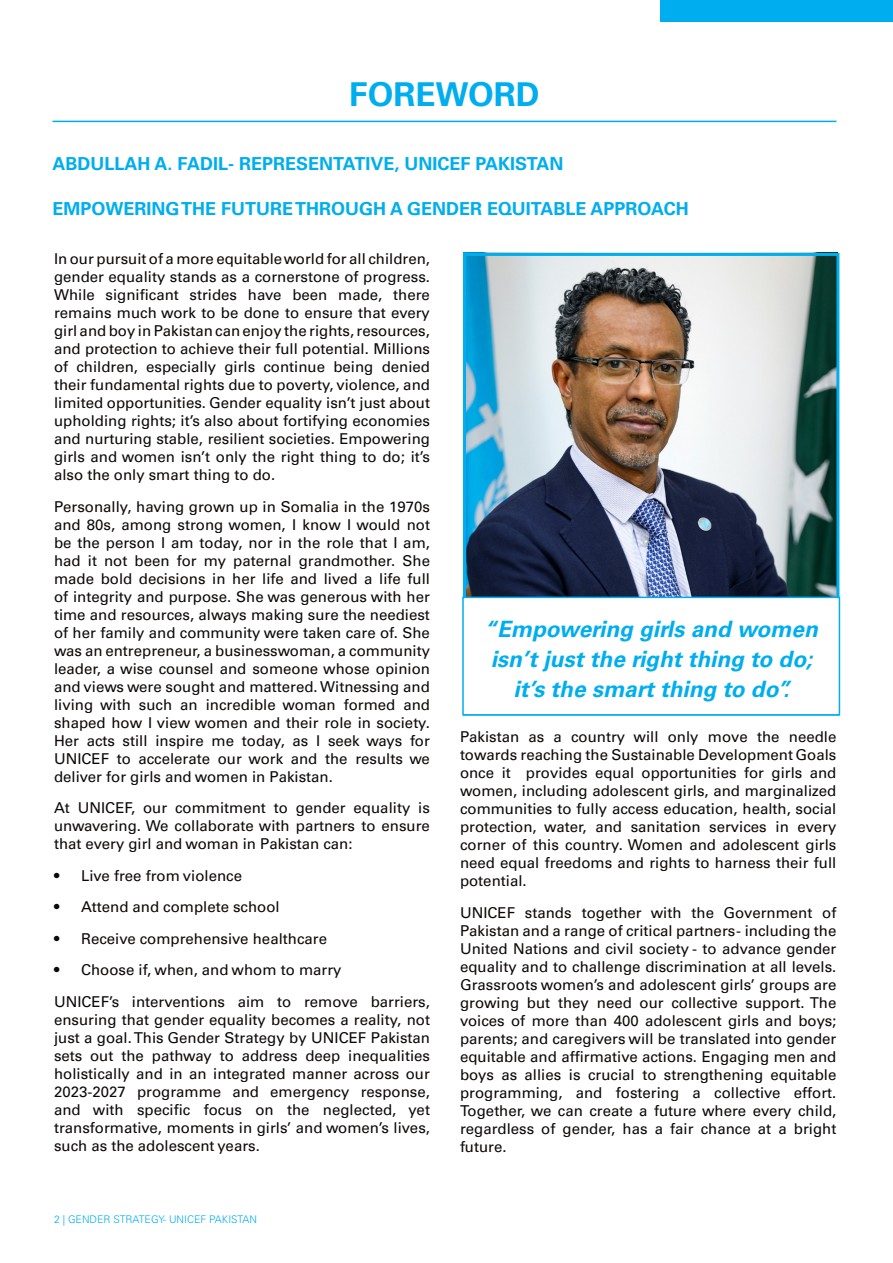
<style>
.page{position:relative;width:893px;height:1263px;background:#fff}
.page>*{position:absolute;margin:0;border:0;box-sizing:border-box;transform-origin:0 0}
.Heading{font:700 33px "Univers";color:#00aeef}
.t1{font:italic 700 22.5px/30px "Univers LT Std";color:#00aeef;text-align:center}
.Subheading{font:700 18px "Univers";color:#00aeef}
.Paragraph{font:15px/18px "Univers";color:#0c0806;text-align:justify}
.t2{font:300 10.5px "Univers LT Std";color:#00aeef}
</style>
<div class="page">
<div style="left:660px;top:0;width:233px;height:22px;background:#00aeef"></div>
<hr style="left:53px;top:121px;width:783px;height:1px;background:#00aeef">
<img style="left:467px;top:257px;width:368px;height:340px">
<div style="left:463px;top:253px;width:376px;height:462px;border:3px solid #00aeef"></div>
<div style="left:462px;top:597px;width:378px;height:118px;background:#fff;border:2px solid #00aeef"></div>
<p class="Heading" style="left:349px;top:74px;width:192px">FOREWORD</p>
<p class="Subheading" style="left:53px;top:153px;width:512px">ABDULLAH A. FADIL- REPRESENTATIVE, UNICEF PAKISTAN</p>
<p class="Subheading" style="left:53px;top:198px;width:638px">EMPOWERING THE FUTURE THROUGH A GENDER EQUITABLE APPROACH</p>
<p class="Paragraph" style="left:54px;top:250px;width:377px">In our pursuit of a more equitable world for all children, gender equality stands as a cornerstone of progress.<br>While significant strides have been made, there remains much work to be done to ensure that every girl and boy in Pakistan can enjoy the rights, resources, and protection to achieve their full potential. Millions of children, especially girls continue being denied their fundamental rights due to poverty, violence, and limited opportunities. Gender equality isn’t just about upholding rights; it’s also about fortifying economies and nurturing stable, resilient societies. Empowering girls and women isn’t only the right thing to do; it’s also the only smart thing to do.</p>
<p class="Paragraph" style="left:54px;top:497px;width:377px">Personally, having grown up in Somalia in the 1970s and 80s, among strong women, I know I would not be the person I am today, nor in the role that I am, had it not been for my paternal grandmother. She made bold decisions in her life and lived a life full of integrity and purpose. She was generous with her time and resources, always making sure the neediest of her family and community were taken care of. She was an entrepreneur, a businesswoman, a community leader, a wise counsel and someone whose opinion and views were sought and mattered. Witnessing and living with such an incredible woman formed and shaped how I view women and their role in society.<br>Her acts still inspire me today, as I seek ways for UNICEF to accelerate our work and the results we deliver for girls and women in Pakistan.</p>
<p class="Paragraph" style="left:54px;top:799px;width:377px">At UNICEF, our commitment to gender equality is unwavering. We collaborate with partners to ensure that every girl and woman in Pakistan can:</p>
<p class="Paragraph" style="left:54px;top:866px;width:190px">• Live free from violence</p>
<p class="Paragraph" style="left:54px;top:898px;width:227px">• Attend and complete school</p>
<p class="Paragraph" style="left:54px;top:929px;width:274px">• Receive comprehensive healthcare</p>
<p class="Paragraph" style="left:54px;top:961px;width:289px">• Choose if, when, and whom to marry</p>
<p class="Paragraph" style="left:54px;top:992px;width:377px">UNICEF’s interventions aim to remove barriers, ensuring that gender equality becomes a reality, not just a goal. This Gender Strategy by UNICEF Pakistan sets out the pathway to address deep inequalities holistically and in an integrated manner across our 2023-2027 programme and emergency response, and with specific focus on the neglected, yet transformative, moments in girls’ and women’s lives, such as the adolescent years.</p>
<p class="t2" style="left:54px;top:1213px;width:205px">2 | GENDER STRATEGY- UNICEF PAKISTAN</p>
<p class="t1" style="left:485px;top:614px;width:335px">“Empowering girls and women isn’t just the right thing to do; it’s the smart thing to do”.</p>
<p class="Paragraph" style="left:460px;top:728px;width:378px">Pakistan as a country will only move the needle towards reaching the Sustainable Development Goals once it provides equal opportunities for girls and women, including adolescent girls, and marginalized communities to fully access education, health, social protection, water, and sanitation services in every corner of this country. Women and adolescent girls need equal freedoms and rights to harness their full potential.</p>
<p class="Paragraph" style="left:460px;top:903px;width:378px">UNICEF stands together with the Government of Pakistan and a range of critical partners - including the United Nations and civil society - to advance gender equality and to challenge discrimination at all levels.<br>Grassroots women’s and adolescent girls’ groups are growing but they need our collective support. The voices of more than 400 adolescent girls and boys; parents; and caregivers will be translated into gender equitable and affirmative actions. Engaging men and boys as allies is crucial to strengthening equitable programming, and fostering a collective effort.<br>Together, we can create a future where every child, regardless of gender, has a fair chance at a bright future.</p>
</div>
